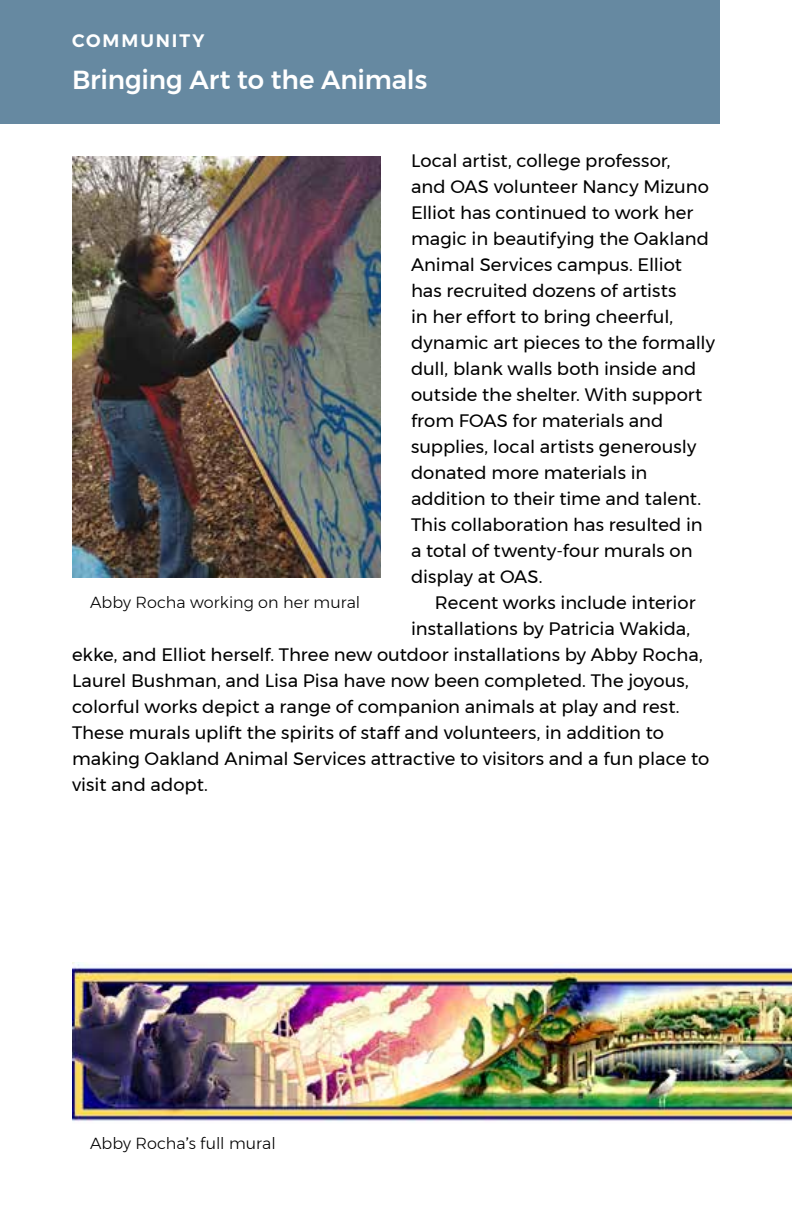
<style>
.page{position:relative;width:792px;height:1224px;background:#fff}
.page>*{position:absolute;margin:0;border:0;box-sizing:border-box;transform-origin:0 0}
.t1{font:500 26px "Montserrat";letter-spacing:-.005em;color:#fff}
.t2{font:18px/26px "Montserrat";color:#000}
.t3{font:600 18px "Montserrat";letter-spacing:.11em;color:#fff}
.t4{font:300 16px "Montserrat";letter-spacing:.005em;color:#000}
.s1{font-weight:400}
</style>
<div class="page">
<div style="left:0;top:0;width:720px;height:124px;background:#6689a1"></div>
<img style="left:72px;top:156px;width:309px;height:421px">
<img style="left:72px;top:963px;width:720px;height:159px">
<p class="t3" style="left:72px;top:26px;width:134px">COMMUNITY</p>
<h1 class="t1" style="left:72px;top:59px;width:357px">Bringing Art to the Animals</h1>
<p class="t2" style="left:411px;top:148px;width:306px">Local artist, college professor,<br>and OAS volunteer Nancy Mizuno<br>Elliot has continued to work her magic in beautifying the Oakland<br>Animal Services campus. Elliot has recruited dozens of artists<br>in her effort to bring cheerful, dynamic art pieces to the formally dull, blank walls both inside and outside the shelter. With support from FOAS for materials and supplies, local artists generously donated more materials in addition to their time and talent.<br>This collaboration has resulted in a total of twenty-four murals on display at OAS.</p>
<p class="t2" style="left:435px;top:590px;width:262px">Recent works include interior</p>
<p class="t2" style="left:411px;top:616px;width:281px">installations by Patricia Wakida,</p>
<p class="t2" style="left:72px;top:642px;width:632px">ekke, and Elliot herself. Three new outdoor installations by Abby Rocha,</p>
<p class="t2" style="left:72px;top:668px;width:618px">Laurel Bushman, and Lisa Pisa have now been completed. The joyous,</p>
<p class="t2" style="left:72px;top:694px;width:609px">colorful works depict a range of companion animals at play and rest.</p>
<p class="t2" style="left:72px;top:720px;width:594px">These murals uplift the spirits of staff and volunteers, in addition to</p>
<p class="t2" style="left:72px;top:746px;width:639px">making Oakland Animal Services attractive to visitors and a fun place to</p>
<p class="t2" style="left:72px;top:772px;width:137px">visit and adopt.</p>
<p class="t4" style="left:90px;top:590px;width:272px">Abby Rocha working on her mural</p>
<p class="t4" style="left:90px;top:1132px;width:187px">Abby Rocha<span class="s1">’</span>s full mural</p>
</div>
